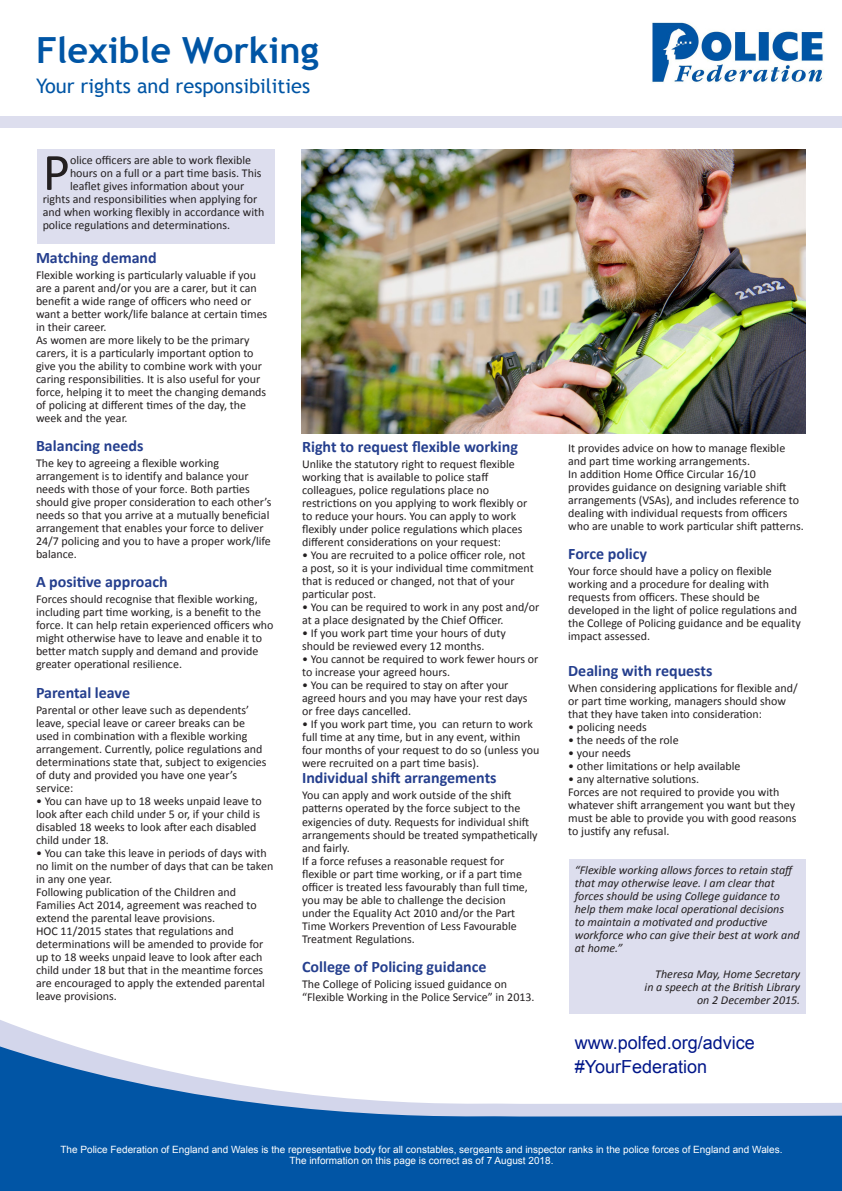
<style>
.page{position:relative;width:842px;height:1191px;background:#fff}
.page>*{position:absolute;margin:0;border:0;box-sizing:border-box;transform-origin:0 0}
.t1{font:53px "Calibri";color:#231f20}
.t2{font:700 36px "Trebuchet MS";color:#0055a5}
.t3{font:20px "Trebuchet MS";color:#0055a5}
.t4{font:18px "Arial";color:#011689}
.t5{font:700 16px "Calibri";color:#253f8e}
.t6{font:12px/13px "Calibri";color:#231f20}
.t7{font:italic 12px/13px "Calibri";color:#231f20}
.t8{font:10px "Arial";color:#fff}
</style>
<div class="page">
<img style="left:652px;top:22px;width:172px;height:61px">
<div style="left:0;top:116px;width:842px;height:11px;background:#dddeee"></div>
<div style="left:37px;top:149px;width:238px;height:95px;background:#dddeee"></div>
<svg style="left:0;top:1020px;width:74px;height:26px"></svg>
<svg style="left:0;top:1046px;width:842px;height:145px;fill:#0155a5"></svg>
<img style="left:302px;top:149px;width:504px;height:284px">
<div style="left:569px;top:859px;width:237px;height:155px;background:#dddeee"></div>
<p class="t2" style="left:36px;top:27px;width:284px">Flexible Working</p>
<p class="t3" style="left:36px;top:74px;width:276px">Your rights and responsibilities</p>
<p class="t1" style="left:43px;top:139px;width:29px">P</p>
<p class="t6" style="left:70px;top:153px;width:183px">olice officers are able to work flexible</p>
<p class="t6" style="left:70px;top:166px;width:193px">hours on a full or a part time basis. This</p>
<p class="t6" style="left:70px;top:179px;width:176px">leaflet gives information about your</p>
<p class="t6" style="left:43px;top:192px;width:216px">rights and responsibilities when applying for</p>
<p class="t6" style="left:43px;top:205px;width:223px">and when working flexibly in accordance with</p>
<p class="t6" style="left:43px;top:218px;width:189px">police regulations and determinations.</p>
<p class="t5" style="left:36px;top:247px;width:122px">Matching demand</p>
<p class="t6" style="left:36px;top:268px;width:233px">Flexible working is particularly valuable if you are a parent and/or you are a carer, but it can benefit a wide range of officers who need or want a better work/life balance at certain times in their career.</p>
<p class="t6" style="left:36px;top:333px;width:232px">As women are more likely to be the primary carers, it is a particularly important option to give you the ability to combine work with your caring responsibilities. It is also useful for your force, helping it to meet the changing demands of policing at different times of the day, the week and the year.</p>
<p class="t5" style="left:36px;top:435px;width:109px">Balancing needs</p>
<p class="t6" style="left:36px;top:457px;width:237px">The key to agreeing a flexible working arrangement is to identify and balance your needs with those of your force. Both parties should give proper consideration to each other’s needs so that you arrive at a mutually beneficial arrangement that enables your force to deliver 24/7 policing and you to have a proper work/life balance.</p>
<p class="t5" style="left:36px;top:572px;width:133px">A positive approach</p>
<p class="t6" style="left:36px;top:593px;width:239px">Forces should recognise that flexible working, including part time working, is a benefit to the force. It can help retain experienced officers who might otherwise have to leave and enable it to better match supply and demand and provide greater operational resilience.</p>
<p class="t5" style="left:36px;top:682px;width:96px">Parental leave</p>
<p class="t6" style="left:36px;top:703px;width:232px">Parental or other leave such as dependents’ leave, special leave or career breaks can be used in combination with a flexible working arrangement. Currently, police regulations and determinations state that, subject to exigencies of duty and provided you have one year’s service:</p>
<p class="t6" style="left:36px;top:794px;width:227px">• You can have up to 18 weeks unpaid leave to look after each child under 5 or, if your child is disabled 18 weeks to look after each disabled child under 18.</p>
<p class="t6" style="left:36px;top:846px;width:239px">• You can take this leave in periods of days with no limit on the number of days that can be taken in any one year.</p>
<p class="t6" style="left:36px;top:885px;width:222px">Following publication of the Children and<br>Families Act 2014, agreement was reached to extend the parental leave provisions.</p>
<p class="t6" style="left:36px;top:924px;width:230px">HOC 11/2015 states that regulations and determinations will be amended to provide for up to 18 weeks unpaid leave to look after each child under 18 but that in the meantime forces are encouraged to apply the extended parental leave provisions.</p>
<p class="t5" style="left:302px;top:436px;width:217px">Right to request flexible working</p>
<p class="t6" style="left:302px;top:458px;width:227px">Unlike the statutory right to request flexible working that is available to police staff colleagues, police regulations place no restrictions on you applying to work flexibly or to reduce your hours. You can apply to work flexibly under police regulations which places different considerations on your request:</p>
<p class="t6" style="left:302px;top:549px;width:233px">• You are recruited to a police officer role, not a post, so it is your individual time commitment that is reduced or changed, not that of your particular post.</p>
<p class="t6" style="left:302px;top:601px;width:239px">• You can be required to work in any post and/or at a place designated by the Chief Officer.</p>
<p class="t6" style="left:302px;top:627px;width:205px">• If you work part time your hours of duty should be reviewed every 12 months.</p>
<p class="t6" style="left:302px;top:653px;width:238px">• You cannot be required to work fewer hours or to increase your agreed hours.</p>
<p class="t6" style="left:302px;top:679px;width:227px">• You can be required to stay on after your agreed hours and you may have your rest days or free days cancelled.</p>
<p class="t6" style="left:302px;top:718px;width:239px">• If you work part time, you can return to work full time at any time, but in any event, within four months of your request to do so (unless you were recruited on a part time basis).</p>
<p class="t5" style="left:302px;top:768px;width:196px">Individual shift arrangements</p>
<p class="t6" style="left:302px;top:789px;width:237px">You can apply and work outside of the shift patterns operated by the force subject to the exigencies of duty. Requests for individual shift arrangements should be treated sympathetically and fairly.</p>
<p class="t6" style="left:302px;top:854px;width:227px">If a force refuses a reasonable request for flexible or part time working, or if a part time officer is treated less favourably than full time, you may be able to challenge the decision under the Equality Act 2010 and/or the Part Time Workers Prevention of Less Favourable Treatment Regulations.</p>
<p class="t5" style="left:302px;top:956px;width:186px">College of Policing guidance</p>
<p class="t6" style="left:302px;top:977px;width:234px">The College of Policing issued guidance on “Flexible Working in the Police Service” in 2013.</p>
<p class="t6" style="left:568px;top:442px;width:219px">It provides advice on how to manage flexible and part time working arrangements.</p>
<p class="t6" style="left:568px;top:468px;width:237px">In addition Home Office Circular 16/10<br>provides guidance on designing variable shift arrangements (VSAs), and includes reference to dealing with individual requests from officers who are unable to work particular shift patterns.</p>
<p class="t5" style="left:568px;top:544px;width:80px">Force policy</p>
<p class="t6" style="left:568px;top:565px;width:234px">Your force should have a policy on flexible working and a procedure for dealing with requests from officers. These should be developed in the light of police regulations and the College of Policing guidance and be equality impact assessed.</p>
<p class="t5" style="left:568px;top:660px;width:146px">Dealing with requests</p>
<p class="t6" style="left:568px;top:681px;width:231px">When considering applications for flexible and/ or part time working, managers should show that they have taken into consideration:</p>
<p class="t6" style="left:568px;top:720px;width:80px">• policing needs</p>
<p class="t6" style="left:568px;top:733px;width:112px">• the needs of the role</p>
<p class="t6" style="left:568px;top:746px;width:64px">• your needs</p>
<p class="t6" style="left:568px;top:759px;width:174px">• other limitations or help available</p>
<p class="t6" style="left:568px;top:772px;width:132px">• any alternative solutions.</p>
<p class="t6" style="left:568px;top:785px;width:230px">Forces are not required to provide you with whatever shift arrangement you want but they must be able to provide you with good reasons to justify any refusal.</p>
<p class="t7" style="left:575px;top:863px;width:226px">“Flexible working allows forces to retain staff that may otherwise leave. I am clear that forces should be using College guidance to help them make local operational decisions<br>to maintain a motivated and productive workforce who can give their best at work and at home.”</p>
<p class="t7" style="left:655px;top:967px;width:147px">Theresa May, Home Secretary</p>
<p class="t7" style="left:645px;top:980px;width:157px">in a speech at the British Library</p>
<p class="t7" style="left:697px;top:993px;width:105px">on 2 December 2015.</p>
<p class="t4" style="left:575px;top:1031px;width:182px">www.polfed.org/advice</p>
<p class="t4" style="left:575px;top:1055px;width:134px">#YourFederation</p>
<p class="t8" style="left:45px;top:1142px;width:753px">The Police F deration of England and Wales is the rep sentative body for all Constables, Sergeants, Inspector and Chief Inspector ranks in the Police Forces of England</p>
<p class="t8" style="left:60px;top:1143px;width:723px">The Police Federation of England and Wales is the representative body for all constables, sergeants and inspector ranks in the police forces of England and Wales.</p>
<p class="t8" style="left:289px;top:1154px;width:266px">The information on this page is correct as of 7 August 2018.</p>
</div>
